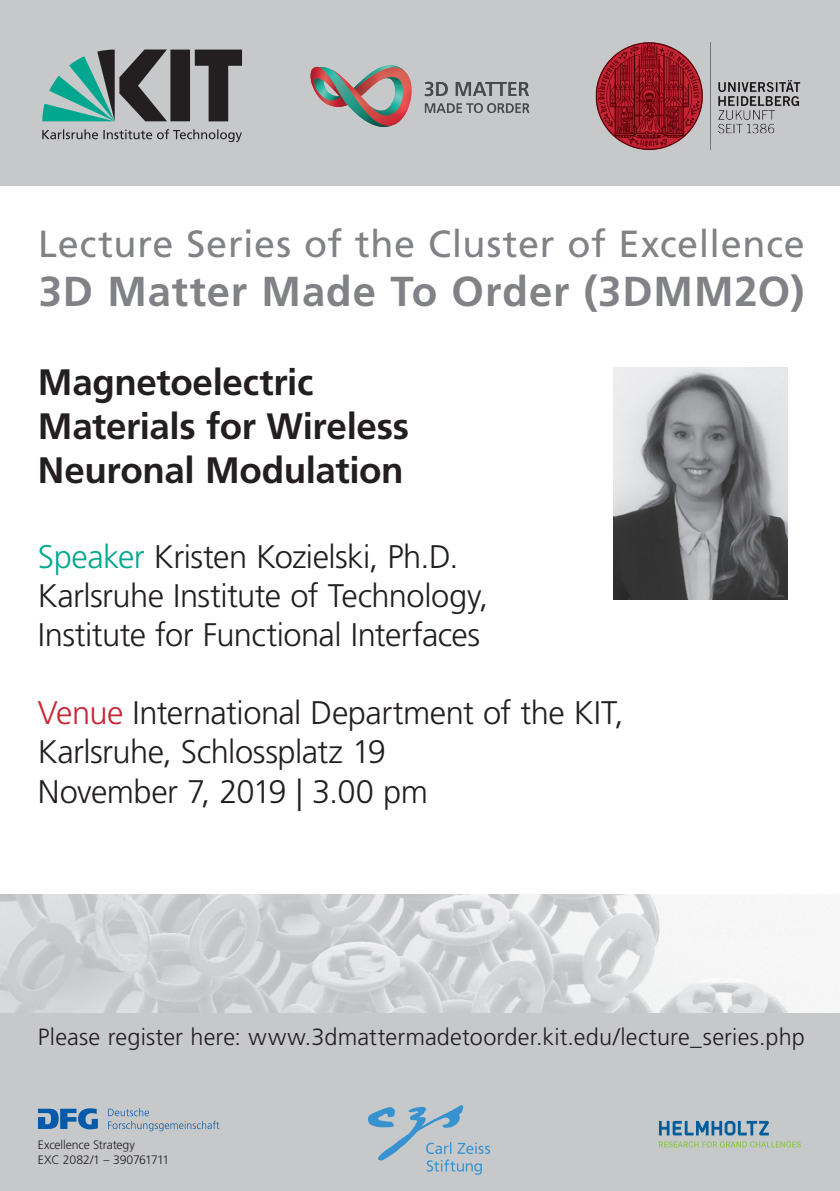
<style>
.page{position:relative;width:840px;height:1191px;background:#fff}
.page>*{position:absolute;margin:0;border:0;box-sizing:border-box;transform-origin:0 0}
.t1{font:700 41.8px "Frutiger LT Std";letter-spacing:.02em;color:#808285}
.t2{font:37.8px "Frutiger LT Std";letter-spacing:.015em;color:#808285}
.t3{font:700 36.8px/44px "Frutiger LT Std";letter-spacing:-.01em;color:#231f20}
.t4{font:300 32.6px/39.2px "Frutiger LT Std";letter-spacing:-.015em;color:#231f20}
.t5{font:300 23.4px "Frutiger LT Std";letter-spacing:.005em;color:#231f20}
.t6{font:300 12.2px/14.6px "Frutiger LT Std";letter-spacing:-.015em;color:#231f20}
.s1{color:#00a78e}
.s2{color:#c82434}
</style>
<div class="page">
<div style="left:0;top:0;width:839px;height:185px;background:#c7c8ca"></div>
<div style="left:0;top:1012px;width:839px;height:179px;background:#c7c8ca"></div>
<svg style="left:42px;top:49px;width:200px;height:72px"></svg>
<svg style="left:42px;top:129px;width:200px;height:13px"></svg>
<img style="left:310px;top:65px;width:220px;height:62px">
<svg style="left:659px;top:1141px;width:141px;height:6px"></svg>
<svg style="left:659px;top:1121px;width:109px;height:14px"></svg>
<svg style="left:38px;top:1108px;width:60px;height:21px"></svg>
<svg style="left:108px;top:1108px;width:111px;height:23px"></svg>
<svg style="left:367px;top:1105px;width:123px;height:69px"></svg>
<img style="left:595px;top:42px;width:206px;height:109px">
<img style="left:0;top:894px;width:839px;height:118px">
<img style="left:613px;top:368px;width:174px;height:231px">
<p class="t2" style="left:38px;top:222px;width:767px">Lecture Series of the Cluster of Excellence</p>
<p class="t1" style="left:39px;top:267px;width:766px">3D Matter Made To Order (3DMM2O)</p>
<p class="t3" style="left:38px;top:360px;width:372px">Magnetoelectric<br>Materials for Wireless<br>Neuronal Modulation</p>
<p class="t4" style="left:38px;top:537px;width:451px"><span class="s1">Speaker</span> Kristen Kozielski, Ph.D.<br>Karlsruhe Institute of Technology,<br>Institute for Functional Interfaces</p>
<p class="t4" style="left:38px;top:694px;width:586px"><span class="s2">Venue</span> International Department of the KIT,<br>Karlsruhe, Schlossplatz 19<br>November 7, 2019 | 3.00 pm</p>
<p class="t5" style="left:38px;top:1023px;width:768px">Please register here: www.3dmattermadetoorder.kit.edu/lecture_series.php</p>
<p class="t6" style="left:38px;top:1137px;width:133px">Excellence Strategy<br>EXC 2082/1 – 390761711</p>
</div>
